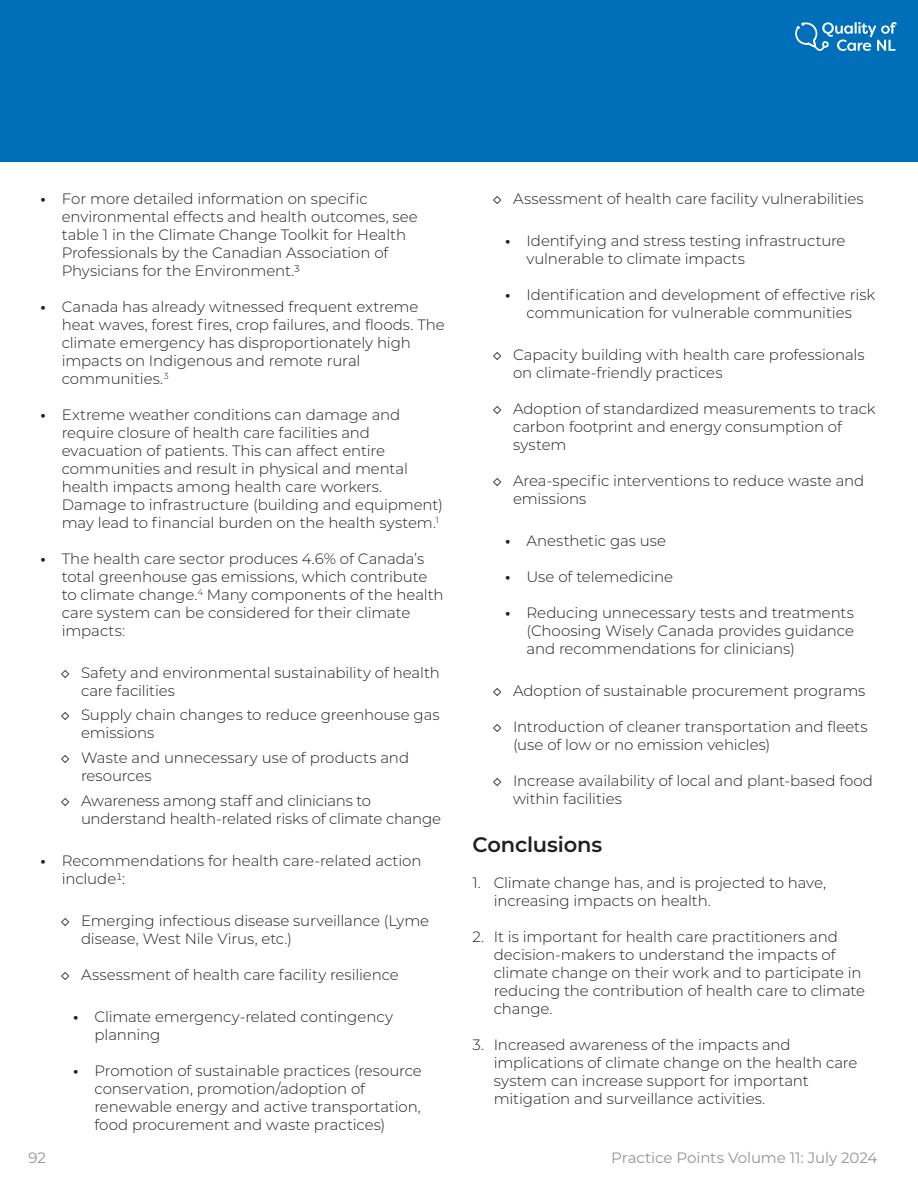
<style>
.page{position:relative;width:918px;height:1188px;background:#fff}
.page>*{position:absolute;margin:0;border:0;box-sizing:border-box;transform-origin:0 0}
.Body_Heading{font:600 21px "Montserrat";letter-spacing:-.01em;color:#231f20}
.t1{font:300 15px/18px "Montserrat";letter-spacing:-.005em;color:#231f20}
.t2{font:15px "Montserrat";letter-spacing:-.005em;color:#939598}
.s1{font-weight:700}
.s2{font-weight:500}
</style>
<div class="page">
<div style="left:0;top:0;width:918px;height:162px;background:#006fb9"></div>
<svg style="left:795px;top:22px;width:102px;height:29px"></svg>
<p class="t1" style="left:62px;top:189px;width:358px;text-indent:-21px"><span class="s1">•</span> For more detailed information on specific environmental effects and health outcomes, see table 1 in the Climate Change Toolkit for Health Professionals by the Canadian Association of Physicians for the Environment.3</p>
<p class="t1" style="left:62px;top:297px;width:385px;text-indent:-21px"><span class="s1">•</span> Canada has already witnessed frequent extreme heat waves, forest fires, crop failures, and floods. The climate emergency has disproportionately high impacts on Indigenous and remote rural communities.<sup>3</sup></p>
<p class="t1" style="left:62px;top:405px;width:383px;text-indent:-21px"><span class="s1">•</span> Extreme weather conditions can damage and require closure of health care facilities and evacuation of patients. This can affect entire communities and result in physical and mental health impacts among health care workers.<br>Damage to infrastructure (building and equipment) may lead to financial burden on the health system.<sup>1</sup></p>
<p class="t1" style="left:62px;top:549px;width:383px;text-indent:-21px"><span class="s1">•</span> The health care sector produces 4.6% of Canada’s total greenhouse gas emissions, which contribute to climate change.<sup>4</sup> Many components of the health care system can be considered for their climate impacts:</p>
<p class="t1" style="left:81px;top:663px;width:360px;text-indent:-20px"><span class="s2">◇</span> Safety and environmental sustainability of health care facilities</p>
<p class="t1" style="left:81px;top:705px;width:360px;text-indent:-20px"><span class="s2">◇</span> Supply chain changes to reduce greenhouse gas emissions</p>
<p class="t1" style="left:81px;top:748px;width:330px;text-indent:-20px"><span class="s2">◇</span> Waste and unnecessary use of products and resources</p>
<p class="t1" style="left:81px;top:791px;width:362px;text-indent:-20px"><span class="s2">◇</span> Awareness among staff and clinicians to understand health-related risks of climate change</p>
<p class="t1" style="left:62px;top:851px;width:361px;text-indent:-21px"><span class="s1">•</span> Recommendations for health care-related action include1:</p>
<p class="t1" style="left:81px;top:911px;width:350px;text-indent:-20px"><span class="s2">◇</span> Emerging infectious disease surveillance (Lyme disease, West Nile Virus, etc.)</p>
<p class="t1" style="left:61px;top:965px;width:340px"><span class="s2">◇</span> Assessment of health care facility resilience</p>
<p class="t1" style="left:94px;top:1007px;width:300px;text-indent:-21px"><span class="s1">•</span> Climate emergency-related contingency planning</p>
<p class="t1" style="left:94px;top:1061px;width:329px;text-indent:-21px"><span class="s1">•</span> Promotion of sustainable practices (resource conservation, promotion/adoption of renewable energy and active transportation, food procurement and waste practices)</p>
<p class="t1" style="left:493px;top:189px;width:373px"><span class="s2">◇</span> Assessment of health care facility vulnerabilities</p>
<p class="t1" style="left:526px;top:231px;width:321px;text-indent:-21px"><span class="s1">•</span> Identifying and stress testing infrastructure vulnerable to climate impacts</p>
<p class="t1" style="left:505px;top:285px;width:372px;text-align:center"><span class="s1">•</span> Identification and development of effective risk communication for vulnerable communities</p>
<p class="t1" style="left:513px;top:345px;width:353px;text-indent:-20px"><span class="s2">◇</span> Capacity building with health care professionals on climate-friendly practices</p>
<p class="t1" style="left:513px;top:399px;width:364px;text-indent:-20px"><span class="s2">◇</span> Adoption of standardized measurements to track carbon footprint and energy consumption of system</p>
<p class="t1" style="left:513px;top:471px;width:353px;text-indent:-20px"><span class="s2">◇</span> Area-specific interventions to reduce waste and emissions</p>
<p class="t1" style="left:505px;top:531px;width:162px"><span class="s1">•</span> Anesthetic gas use</p>
<p class="t1" style="left:505px;top:567px;width:169px"><span class="s1">•</span> Use of telemedicine</p>
<p class="t1" style="left:526px;top:603px;width:329px;text-align:justify;text-indent:-21px"><span class="s1">•</span> Reducing unnecessary tests and treatments (Choosing Wisely Canada provides guidance and recommendations for clinicians)</p>
<p class="t1" style="left:493px;top:681px;width:374px"><span class="s2">◇</span> Adoption of sustainable procurement programs</p>
<p class="t1" style="left:513px;top:717px;width:356px;text-indent:-20px"><span class="s2">◇</span> Introduction of cleaner transportation and fleets (use of low or no emission vehicles)</p>
<p class="t1" style="left:513px;top:771px;width:362px;text-indent:-20px"><span class="s2">◇</span> Increase availability of local and plant-based food within facilities</p>
<p class="Body_Heading" style="left:472px;top:829px;width:131px">Conclusions</p>
<p class="t1" style="left:494px;top:873px;width:334px;text-indent:-21px">1. Climate change has, and is projected to have, increasing impacts on health.</p>
<p class="t1" style="left:494px;top:927px;width:373px;text-indent:-21px">2. It is important for health care practitioners and decision-makers to understand the impacts of climate change on their work and to participate in reducing the contribution of health care to climate change.</p>
<p class="t1" style="left:494px;top:1035px;width:365px;text-indent:-21px">3. Increased awareness of the impacts and implications of climate change on the health care system can increase support for important mitigation and surveillance activities.</p>
<p class="t2" style="left:28px;top:1148px;width:19px">92</p>
<p class="t2" style="left:611px;top:1148px;width:268px">Practice Points Volume 11: July 2024</p>
</div>
